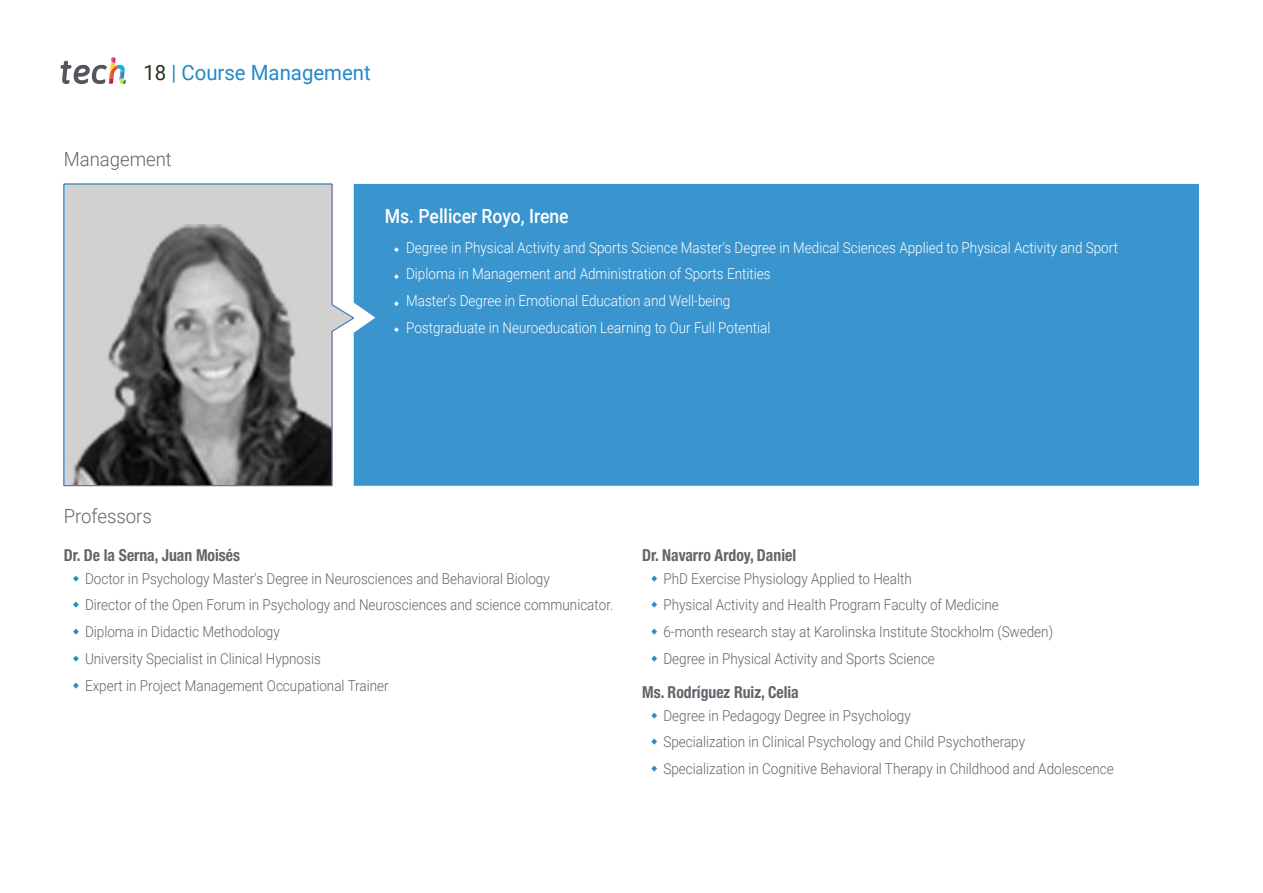
<style>
.page{position:relative;width:1263px;height:893px;background:#fff}
.page>*{position:absolute;margin:0;border:0;box-sizing:border-box;transform-origin:0 0}
.t1{font:21px "Roboto";color:#2488c9}
.t2{font:500 19.5px "Roboto";color:#fff;scale:.9 1}
.t3{font:300 19.5px "Roboto";color:#61646a;scale:.95 1}
.t4{font:700 condensed 16.5px "Helvetica Neue LT Std";color:#61646a;scale:.95 1}
.t5{font:300 15px/26.7px "Roboto";color:#61646a;scale:.9 1}
.t6{font:300 15px/26.7px "Roboto";color:#fff;scale:.9 1}
.s1{color:#312e20}
</style>
<div class="page">
<div style="left:354px;top:184px;width:845px;height:302px;background:#3a94ce"></div>
<svg style="left:64px;top:184px;width:290px;height:302px;background:#9a9b9c"></svg>
<svg style="left:61px;top:57px;width:65px;height:27px"></svg>
<svg style="left:394px;top:247px;width:5px;height:5px"></svg>
<svg style="left:394px;top:274px;width:5px;height:5px"></svg>
<svg style="left:394px;top:301px;width:5px;height:5px"></svg>
<svg style="left:394px;top:327px;width:5px;height:5px"></svg>
<h1 class="t1" style="left:144px;top:57px;width:229px"><span class="s1">18</span> | Course Management</h1>
<h2 class="t3" style="left:64px;top:145px;width:115px">Management</h2>
<h2 class="t2" style="left:385px;top:202px;width:206px">Ms. Pellicer Royo, Irene</h2>
<p class="t6" style="left:406px;top:233px;width:793px">Degree in Physical Activity and Sports Science Master's Degree in Medical Sciences Applied to Physical Activity and Sport Diploma in Management and Administration of Sports Entities<br>Master's Degree in Emotional Education and Well-being<br>Postgraduate in Neuroeducation Learning to Our Full Potential</p>
<h2 class="t3" style="left:64px;top:502px;width:94px">Professors</h2>
<p class="t4" style="left:64px;top:545px;width:187px">Dr. De la Serna, Juan Moisés</p>
<p class="t5" style="left:85px;top:564px;width:588px">Doctor in Psychology Master's Degree in Neurosciences and Behavioral Biology<br>Director of the Open Forum in Psychology and Neurosciences and science communicator.<br>Diploma in Didactic Methodology<br>University Specialist in Clinical Hypnosis<br>Expert in Project Management Occupational Trainer</p>
<p class="t4" style="left:642px;top:545px;width:164px">Dr. Navarro Ardoy, Daniel</p>
<p class="t5" style="left:663px;top:564px;width:434px">PhD Exercise Physiology Applied to Health<br>Physical Activity and Health Program Faculty of Medicine<br>6-month research stay at Karolinska Institute Stockholm (Sweden)<br>Degree in Physical Activity and Sports Science</p>
<p class="t4" style="left:642px;top:682px;width:166px">Ms. Rodríguez Ruiz, Celia</p>
<p class="t5" style="left:663px;top:701px;width:502px">Degree in Pedagogy Degree in Psychology<br>Specialization in Clinical Psychology and Child Psychotherapy<br>Specialization in Cognitive Behavioral Therapy in Childhood and Adolescence</p>
</div>
